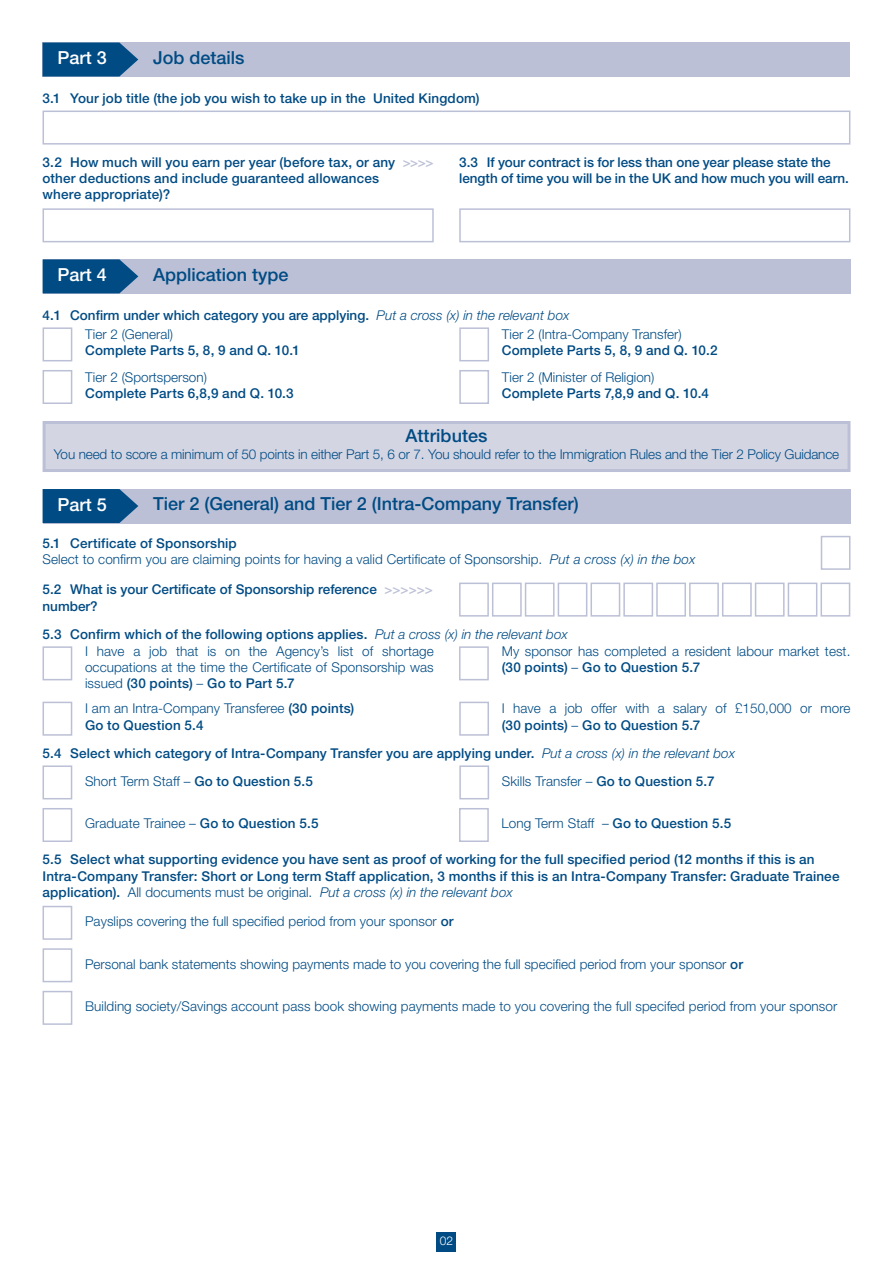
<style>
.page{position:relative;width:893px;height:1263px;background:#fff}
.page>*{position:absolute;margin:0;border:0;box-sizing:border-box;transform-origin:0 0}
.t1{font:500 18px "Helvetica Neue LT Std";color:#004b84}
.t2{font:500 18px "Helvetica Neue LT Std";color:#fff}
.t3{font:500 13.5px/16.2px "Helvetica Neue LT Std";letter-spacing:.01em;color:#004b84}
.t4{font:300 13.5px/16.2px "Helvetica Neue LT Std";letter-spacing:.005em;color:#004b84}
.t5{font:300 12px "Helvetica Neue LT Std";color:#fff}
.s1{color:#bcc0d6}
.s2{font-weight:300;font-style:italic}
.s3{font-weight:300}
.s4{font-weight:500}
.s5{font-style:italic}
</style>
<div class="page">
<div style="left:437px;top:1232px;width:19px;height:19px;background:#004b84"></div>
<div style="left:43px;top:259px;width:807px;height:34px;background:#bcc0d6"></div>
<svg style="left:43px;top:259px;width:95px;height:34px;background:#13578c"></svg>
<svg style="left:42px;top:327px;width:31px;height:35px"></svg>
<svg style="left:459px;top:327px;width:30px;height:35px"></svg>
<svg style="left:42px;top:370px;width:31px;height:34px"></svg>
<svg style="left:459px;top:370px;width:30px;height:34px"></svg>
<div style="left:43px;top:421px;width:807px;height:51px;background:#d3d5e3;border:3px solid #bcc0d6"></div>
<div style="left:43px;top:489px;width:807px;height:34px;background:#bcc0d6"></div>
<svg style="left:43px;top:489px;width:95px;height:34px;background:#12568b"></svg>
<svg style="left:459px;top:582px;width:392px;height:35px"></svg>
<svg style="left:42px;top:646px;width:31px;height:35px"></svg>
<svg style="left:42px;top:765px;width:31px;height:35px"></svg>
<svg style="left:459px;top:765px;width:30px;height:35px"></svg>
<svg style="left:42px;top:808px;width:31px;height:34px"></svg>
<svg style="left:459px;top:808px;width:30px;height:34px"></svg>
<svg style="left:42px;top:905px;width:31px;height:35px"></svg>
<svg style="left:459px;top:646px;width:30px;height:35px"></svg>
<svg style="left:42px;top:990px;width:31px;height:35px"></svg>
<svg style="left:42px;top:701px;width:31px;height:35px"></svg>
<svg style="left:459px;top:701px;width:30px;height:35px"></svg>
<svg style="left:42px;top:948px;width:31px;height:35px"></svg>
<svg style="left:820px;top:535px;width:31px;height:35px"></svg>
<div style="left:43px;top:43px;width:807px;height:34px;background:#bcc0d6"></div>
<svg style="left:43px;top:43px;width:95px;height:34px;background:#14578c"></svg>
<svg style="left:42px;top:110px;width:809px;height:35px"></svg>
<svg style="left:459px;top:208px;width:392px;height:35px"></svg>
<svg style="left:42px;top:208px;width:392px;height:35px"></svg>
<h1 class="t2" style="left:57px;top:47px;width:51px">Part 3</h1>
<h1 class="t1" style="left:153px;top:47px;width:93px">Job details</h1>
<p class="t3" style="left:43px;top:90px;width:438px">3.1 Your job title (the job you wish to take up in the United Kingdom)</p>
<p class="t3" style="left:43px;top:154px;width:393px">3.2 How much will you earn per year (before tax, or any <span class="s1">&gt;&gt;&gt;&gt; </span>other deductions and include guaranteed allowances<br>where appropriate)?</p>
<p class="t3" style="left:459px;top:154px;width:391px">3.3 If your contract is for less than one year please state the length of time you will be in the UK and how much you will earn.</p>
<h1 class="t2" style="left:57px;top:264px;width:51px">Part 4</h1>
<h1 class="t1" style="left:153px;top:264px;width:137px">Application type</h1>
<p class="t3" style="left:85px;top:305px;width:486px;line-height:19.2px;text-indent:-43px">4.1 Confirm under which category you are applying. <span class="s2">Put a cross (x) in the relevant box<br></span><span class="s3">Tier 2 (General)</span></p>
<p class="t3" style="left:85px;top:342px;width:216px">Complete Parts 5, 8, 9 and Q. 10.1</p>
<p class="t4" style="left:502px;top:326px;width:181px">Tier 2 (Intra-Company Transfer)</p>
<p class="t3" style="left:502px;top:342px;width:217px">Complete Parts 5, 8, 9 and Q. 10.2</p>
<p class="t4" style="left:85px;top:369px;width:123px">Tier 2 (Sportsperson)</p>
<p class="t3" style="left:85px;top:385px;width:210px">Complete Parts 6,8,9 and Q. 10.3</p>
<p class="t4" style="left:502px;top:369px;width:154px">Tier 2 (Minister of Religion)</p>
<p class="t3" style="left:502px;top:385px;width:209px">Complete Parts 7,8,9 and Q. 10.4</p>
<h1 class="t1" style="left:405px;top:425px;width:84px">Attributes</h1>
<p class="t4" style="left:54px;top:445px;width:787px">You need to score a minimum of 50 points in either Part 5, 6 or 7. You should refer to the Immigration Rules and the Tier 2 Policy Guidance</p>
<h1 class="t2" style="left:57px;top:493px;width:51px">Part 5</h1>
<h1 class="t1" style="left:153px;top:493px;width:427px">Tier 2 (General) and Tier 2 (Intra-Company Transfer)</h1>
<p class="t4" style="left:43px;top:534px;width:654px"><span class="s4">5.1 Certificate of Sponsorship<br></span>Select to confirm you are claiming points for having a valid Certificate of Sponsorship. <span class="s5">Put a cross (x) in the box</span></p>
<p class="t3" style="left:43px;top:581px;width:392px">5.2 What is your Certificate of Sponsorship reference <span class="s1">&gt;&gt;&gt;&gt;&gt;&gt; </span>number?</p>
<p class="t3" style="left:43px;top:626px;width:527px">5.3 Confirm which of the following options applies. <span class="s2">Put a cross (x) in the relevant box</span></p>
<p class="t4" style="left:85px;top:643px;width:350px;text-align:justify">I have a job that is on the Agency’s list of shortage occupations at the time the Certificate of Sponsorship was issued <span class="s4">(30 points)</span> – <span class="s4">Go to Part 5.7</span></p>
<p class="t4" style="left:502px;top:643px;width:350px">My sponsor has completed a resident labour market test. <span class="s4">(30 points)</span> – <span class="s4">Go to Question 5.7</span></p>
<p class="t4" style="left:85px;top:700px;width:271px">I am an Intra-Company Transferee <span class="s4">(30 points)<br>Go to Question 5.4</span></p>
<p class="t4" style="left:502px;top:700px;width:350px">I have a job offer with a salary of £150,000 or more <span class="s4">(30 points)</span> – <span class="s4">Go to Question 5.7</span></p>
<p class="t3" style="left:43px;top:745px;width:694px">5.4 Select which category of Intra-Company Transfer you are applying under. <span class="s2">Put a cross (x) in the relevant box</span></p>
<p class="t4" style="left:85px;top:772px;width:229px">Short Term Staff – <span class="s4">Go to Question 5.5</span></p>
<p class="t4" style="left:502px;top:772px;width:214px">Skills Transfer – <span class="s4">Go to Question 5.7</span></p>
<p class="t4" style="left:85px;top:815px;width:235px">Graduate Trainee – <span class="s4">Go to Question 5.5</span></p>
<p class="t3" style="left:502px;top:815px;width:231px"><span class="s3">Long Term Staff –</span> Go to Question 5.5</p>
<p class="t3" style="left:43px;top:851px;width:798px">5.5 Select what supporting evidence you have sent as proof of working for the full specified period (12 months if this is an<br>Intra-Company Transfer: Short or Long term Staff application, 3 months if this is an Intra-Company Transfer: Graduate Trainee application). <span class="s3">All documents must be original.</span> <span class="s2">Put a cross (x) in the relevant box</span></p>
<p class="t4" style="left:85px;top:913px;width:370px">Payslips covering the full specified period from your sponsor <span class="s4">or</span></p>
<p class="t4" style="left:85px;top:955px;width:660px">Personal bank statements showing payments made to you covering the full specified period from your sponsor <span class="s4">or</span></p>
<p class="t4" style="left:85px;top:998px;width:754px">Building society/Savings account pass book showing payments made to you covering the full specifed period from your sponsor</p>
<p class="t5" style="left:440px;top:1233px;width:15px">02</p>
</div>
